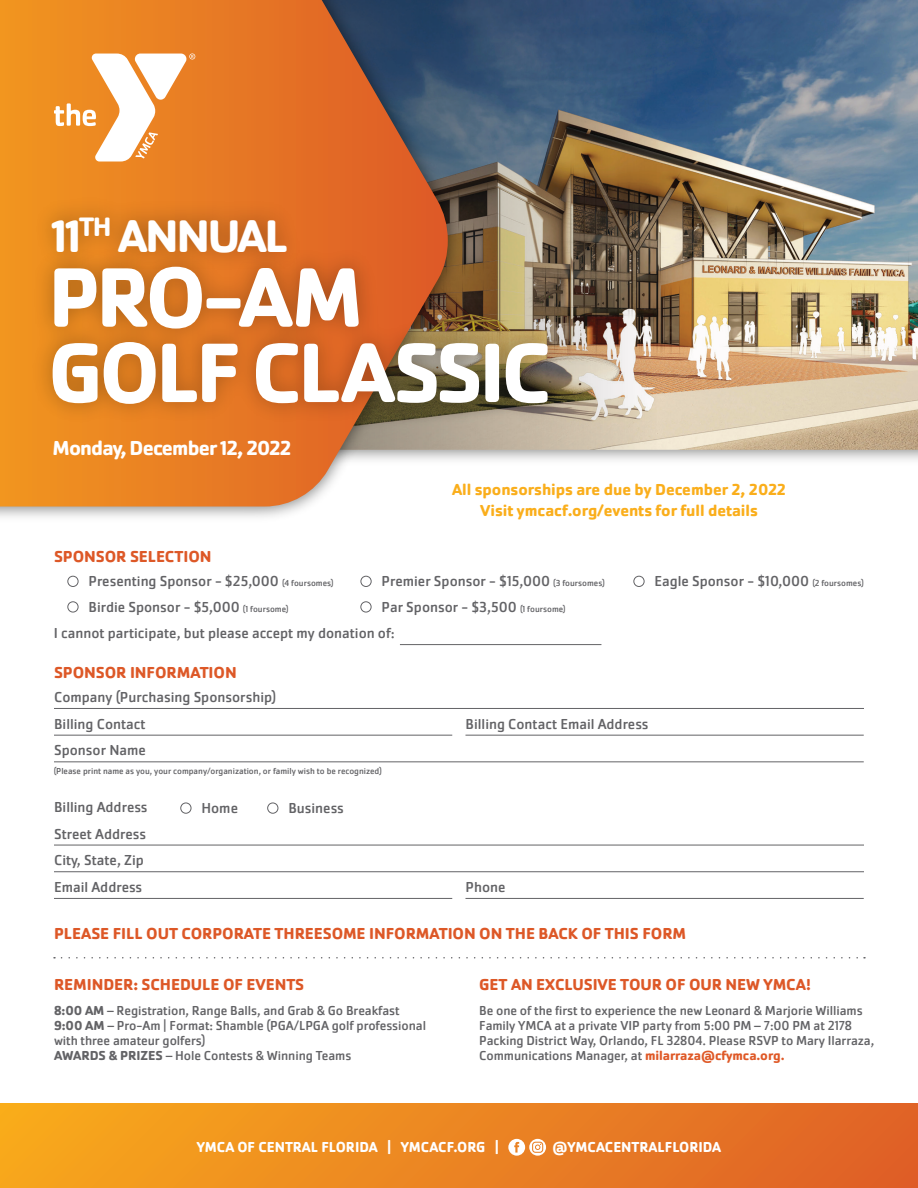
<style>
.page{position:relative;width:918px;height:1188px;background:#fff}
.page>*{position:absolute;margin:0;border:0;box-sizing:border-box;transform-origin:0 0}
.t1{font:700 87.45px/75.3px "Cachet Pro";letter-spacing:-.05em;color:#fff}
.t2{font:700 47.4px "Cachet Pro";letter-spacing:-.05em;color:#fff}
.t3{font:700 21px "Cachet Pro";letter-spacing:-.04em;color:#fff}
.t4{font:700 16.5px "Cachet Pro";letter-spacing:-.005em;color:#dd5827}
.t5{font:700 16.5px/21px "Cachet Pro";letter-spacing:-.005em;color:#faae1b;text-align:center}
.t6{font:15px/26.5px "Cachet Pro";color:#636366}
.t7{font:700 15px "Cachet Pro";color:#fff}
.t8{font:13.5px/15px "Cachet Pro";letter-spacing:-.005em;color:#636366}
.t9{font:9px "Cachet Pro";color:#636366}
.s1{font-size:9px}
.s2{font-weight:700;color:#df5927}
.s3{font-weight:700}
</style>
<div class="page">
<div style="left:0;top:1103px;width:918px;height:85px;background:linear-gradient(to right,#f8aa1c,#df6028)"></div>
<svg style="left:508px;top:1139px;width:38px;height:17px"></svg>
<div style="left:68px;top:576px;width:10px;height:11px;border:1px solid #636366;border-radius:50%"></div>
<div style="left:181px;top:803px;width:10px;height:10px;border:1px solid #636366;border-radius:50%"></div>
<div style="left:267px;top:803px;width:11px;height:10px;border:1px solid #636366;border-radius:50%"></div>
<div style="left:361px;top:576px;width:10px;height:11px;border:1px solid #636366;border-radius:50%"></div>
<div style="left:634px;top:576px;width:10px;height:11px;border:1px solid #636366;border-radius:50%"></div>
<div style="left:68px;top:602px;width:10px;height:10px;border:1px solid #636366;border-radius:50%"></div>
<div style="left:361px;top:602px;width:10px;height:10px;border:1px solid #636366;border-radius:50%"></div>
<hr style="left:54px;top:708px;width:810px;height:1px;background:#636366">
<hr style="left:400px;top:644px;width:201px;height:1px;background:#636366">
<hr style="left:54px;top:735px;width:398px;height:1px;background:#636366">
<hr style="left:465px;top:735px;width:399px;height:1px;background:#636366">
<hr style="left:54px;top:761px;width:810px;height:1px;background:#636366">
<hr style="left:54px;top:845px;width:810px;height:1px;background:#636366">
<hr style="left:54px;top:871px;width:810px;height:1px;background:#636366">
<hr style="left:54px;top:898px;width:398px;height:1px;background:#636366">
<hr style="left:465px;top:898px;width:399px;height:1px;background:#636366">
<svg style="left:62px;top:957px;width:803px;height:2px"></svg>
<img style="left:657px;top:0;width:261px;height:450px">
<svg style="left:470px;top:0;width:187px;height:450px;background:#686a6c"></svg>
<img style="left:0;top:0;width:470px;height:517px">
<svg style="left:0;top:0;width:448px;height:507px;background:#ce7d3c"></svg>
<svg style="left:54px;top:54px;width:141px;height:108px"></svg>
<img style="left:18px;top:224px;width:560px;height:233px">
<img style="left:21px;top:166px;width:296px;height:129px">
<h2 class="t2" style="left:51px;top:206px;width:239px">11<sup>TH</sup> ANNUAL</h2>
<h1 class="t1" style="left:48px;top:260px;width:505px">PRO-AM<br>GOLF CLASSIC</h1>
<h3 class="t3" style="left:52px;top:435px;width:240px">Monday, December 12, 2022</h3>
<p class="t4" style="left:54px;top:547px;width:159px">SPONSOR SELECTION</p>
<p class="t5" style="left:452px;top:479px;width:335px">All sponsorships are due by December 2, 2022<br>Visit ymcacf.org/events for full details</p>
<p class="t6" style="left:382px;top:568px;width:225px">Premier Sponsor - $15,000 <span class="s1">(3 foursomes)</span></p>
<p class="t6" style="left:655px;top:568px;width:211px">Eagle Sponsor - $10,000 <span class="s1">(2 foursomes)</span></p>
<p class="t6" style="left:54px;top:594px;width:343px;text-indent:35px">Birdie Sponsor - $5,000 <span class="s1">(1 foursome)<br></span>I cannot participate, but please accept my donation of:</p>
<p class="t6" style="left:89px;top:568px;width:247px">Presenting Sponsor - $25,000 <span class="s1">(4 foursomes)</span></p>
<p class="t6" style="left:382px;top:594px;width:186px">Par Sponsor - $3,500 <span class="s1">(1 foursome)</span></p>
<p class="t4" style="left:54px;top:662px;width:184px">SPONSOR INFORMATION</p>
<p class="t6" style="left:54px;top:684px;width:224px">Company (Purchasing Sponsorship)<br>Billing Contact</p>
<p class="t6" style="left:54px;top:737px;width:93px">Sponsor Name</p>
<p class="t9" style="left:54px;top:765px;width:329px">(Please print name as you, your company/organization, or family wish to be recognized)</p>
<p class="t6" style="left:54px;top:794px;width:95px">Billing Address<br>Street Address<br>City, State, Zip<br>Email Address</p>
<p class="t6" style="left:201px;top:795px;width:38px">Home</p>
<p class="t6" style="left:288px;top:795px;width:57px">Business</p>
<p class="t6" style="left:466px;top:711px;width:185px">Billing Contact Email Address</p>
<p class="t6" style="left:466px;top:874px;width:42px">Phone</p>
<p class="t4" style="left:54px;top:923px;width:634px">PLEASE FILL OUT CORPORATE THREESOME INFORMATION ON THE BACK OF THIS FORM</p>
<p class="t4" style="left:54px;top:974px;width:252px">REMINDER: SCHEDULE OF EVENTS</p>
<p class="t4" style="left:479px;top:974px;width:333px">GET AN EXCLUSIVE TOUR OF OUR NEW YMCA!</p>
<p class="t8" style="left:479px;top:1003px;width:397px">Be one of the first to experience the new Leonard &amp; Marjorie Williams Family YMCA at a private VIP party from 5:00 PM – 7:00 PM at 2178<br>Packing District Way, Orlando, FL 32804. Please RSVP to Mary Ilarraza, Communications Manager, at <span class="s2">milarraza@cfymca.org.</span></p>
<p class="t8" style="left:54px;top:1003px;width:374px"><span class="s3">8:00 AM</span> – Registration, Range Balls, and Grab &amp; Go Breakfast <span class="s3">9:00 AM</span> – Pro-Am | Format: Shamble (PGA/LPGA golf professional with three amateur golfers)<br><span class="s3">AWARDS &amp; PRIZES</span> – Hole Contests &amp; Winning Teams</p>
<p class="t7" style="left:197px;top:1138px;width:304px">YMCA OF CENTRAL FLORIDA | YMCACF.ORG |</p>
<p class="t7" style="left:552px;top:1138px;width:170px">@YMCACENTRALFLORIDA</p>
</div>
